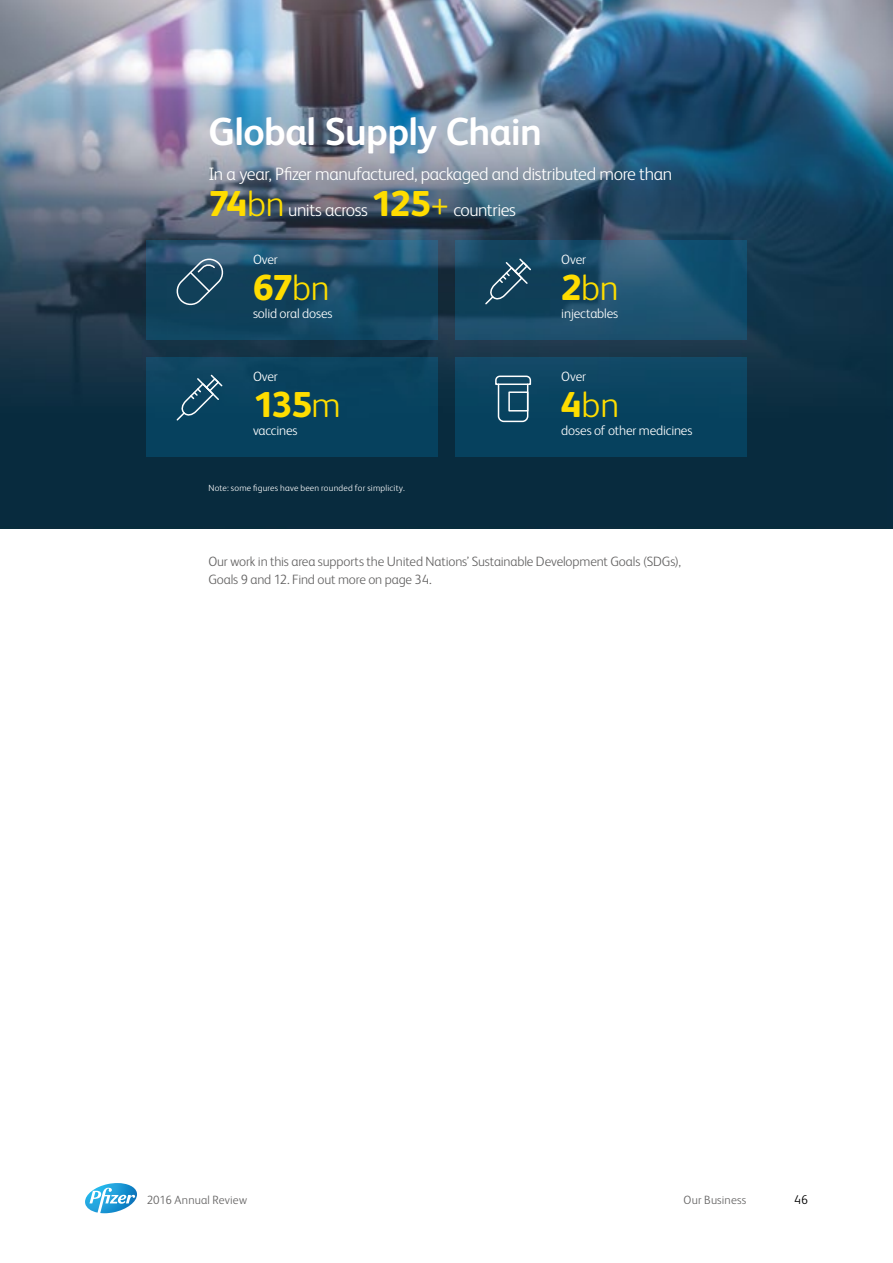
<style>
.page{position:relative;width:893px;height:1263px;background:#fff}
.page>*{position:absolute;margin:0;border:0;box-sizing:border-box;transform-origin:0 0}
._02_Page_Heading{font:700 39px "FS Albert Pro";letter-spacing:-.015em;color:#fff}
._04_Body_Copy{font:800 36px "FS Albert Pro";color:#fd0}
._04_Body_Copy-2{font:300 36px "FS Albert Pro";color:#fd0}
._06_Body_Copy_Headin{font:300 18px/36px "FS Albert Pro";letter-spacing:-.025em;color:#fff}
._04_Body_Copy-3{font:300 13.5px/18px "FS Albert Pro";letter-spacing:-.01em;color:#646363}
._04_Body_Copy-4{font:300 13.5px "FS Albert Pro";letter-spacing:-.01em;color:#fff}
.t1{font:300 12.75px "FS Albert Pro";color:#000}
._00_Section_Heading{font:300 12px "FS Albert Pro";letter-spacing:.015em;color:#646363}
._11_General_Footnote{font:300 9px "FS Albert Pro";letter-spacing:.025em;color:#fff}
.s1{font-weight:800;font-size:36px;color:#fd0}
.s2{font-size:36px;color:#fd0}
.s3{font-weight:300}
.s4{font-weight:800}
</style>
<div class="page">
<img style="left:0;top:0;width:893px;height:529px">
<svg style="left:147px;top:241px;width:291px;height:99px;background:#184864"></svg>
<div style="left:147px;top:358px;width:291px;height:99px;background:#07415e"></div>
<svg style="left:455px;top:241px;width:291px;height:99px;background:#1c4f6c"></svg>
<div style="left:455px;top:358px;width:291px;height:99px;background:#07425f"></div>
<svg style="left:177px;top:259px;width:46px;height:46px;background:#335b71"></svg>
<svg style="left:177px;top:375px;width:45px;height:46px"></svg>
<svg style="left:485px;top:259px;width:46px;height:45px;background:#2c566c"></svg>
<svg style="left:495px;top:376px;width:36px;height:46px"></svg>
<div style="left:508px;top:391px;width:20px;height:20px;border:2px solid #fff"></div>
<svg style="left:85px;top:1183px;width:52px;height:30px"></svg>
<p class="_02_Page_Heading" style="left:208px;top:104px;width:335px">Global Supply Chain</p>
<p class="_06_Body_Copy_Headin" style="left:208px;top:154px;width:465px">In a year, Pfizer manufactured, packaged and distributed more than<br><span class="s1">74</span><span class="s2">bn</span> units across <span class="s1">125</span><span class="s2">+</span> countries</p>
<p class="_04_Body_Copy-4" style="left:253px;top:250px;width:26px">Over</p>
<p class="_04_Body_Copy" style="left:253px;top:259px;width:78px">67<span class="s3">bn</span></p>
<p class="_04_Body_Copy-4" style="left:253px;top:304px;width:81px">solid oral doses</p>
<p class="_04_Body_Copy-4" style="left:253px;top:367px;width:26px">Over</p>
<p class="_04_Body_Copy" style="left:253px;top:376px;width:89px">135<span class="s3">m</span></p>
<p class="_04_Body_Copy-4" style="left:253px;top:421px;width:46px">vaccines</p>
<p class="_11_General_Footnote" style="left:208px;top:481px;width:198px">Note: some figures have been rounded for simplicity.</p>
<p class="_04_Body_Copy-4" style="left:561px;top:250px;width:26px">Over</p>
<p class="_04_Body_Copy-2" style="left:561px;top:263px;width:59px"><span class="s4">2</span>bn</p>
<p class="_04_Body_Copy-4" style="left:561px;top:304px;width:59px">injectables</p>
<p class="_04_Body_Copy-4" style="left:561px;top:367px;width:26px">Over</p>
<p class="_04_Body_Copy-2" style="left:561px;top:380px;width:59px"><span class="s4">4</span>bn</p>
<p class="_04_Body_Copy-4" style="left:561px;top:421px;width:133px">doses of other medicines</p>
<p class="_04_Body_Copy-3" style="left:208px;top:551px;width:474px">Our work in this area supports the United Nations’ Sustainable Development Goals (SDGs),<br>Goals 9 and 12. Find out more on page 34.</p>
<p class="_00_Section_Heading" style="left:147px;top:1191px;width:102px">2016 Annual Review</p>
<p class="_00_Section_Heading" style="left:684px;top:1191px;width:64px">Our Business</p>
<p class="t1" style="left:794px;top:1190px;width:15px">46</p>
</div>
